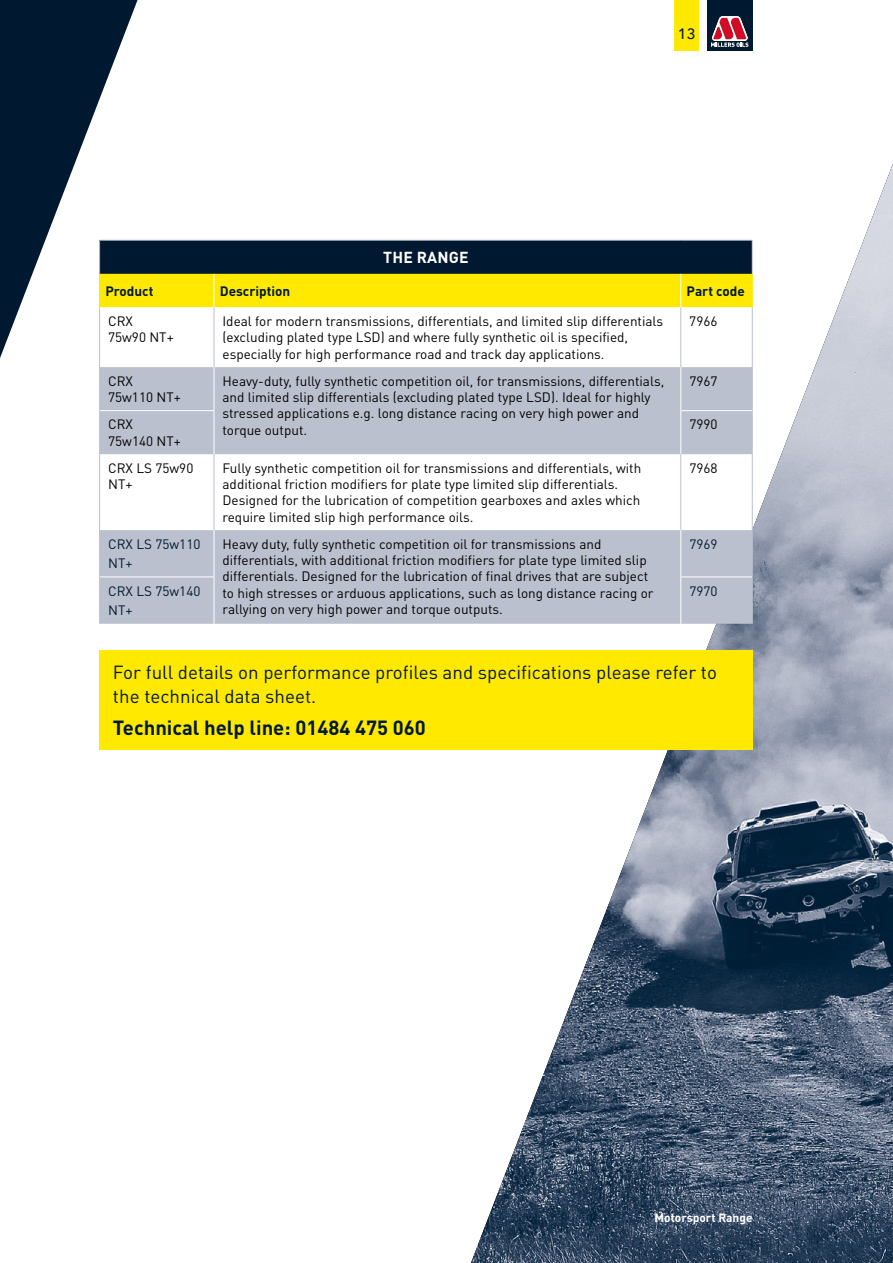
<style>
.page{position:relative;width:893px;height:1263px;background:#fff}
.page>*{position:absolute;margin:0;border:0;box-sizing:border-box;transform-origin:0 0}
.t1{font:700 20.25px "DINOT";color:#001930}
.t2{font:18.75px/24px "DINOT";color:#001930}
.t3{font:700 15.75px "DINOT";letter-spacing:.01em;color:#fff}
.t4{font:500 15px "Avenir Next";color:#001930}
.t5{font:13.5px/16.2px "DINOT";color:#000}
.t6{font:13.5px/19.5px "DINOT";color:#001930}
.t7{font:700 13.5px "DINOT";color:#001930}
.t8{font:700 12px "DINOT";color:#fff}
</style>
<div class="page">
<svg style="left:0;top:0;width:138px;height:358px;fill:#001930"></svg>
<img style="left:471px;top:163px;width:422px;height:1100px">
<div style="left:100px;top:240px;width:652px;height:34px;background:#001930"></div>
<div style="left:100px;top:274px;width:652px;height:33px;background:#ffe900"></div>
<svg style="left:100px;top:307px;width:652px;height:60px"></svg>
<svg style="left:100px;top:367px;width:652px;height:257px;fill:#bbc0ce"></svg>
<hr style="left:214px;top:307px;width:1px;height:60px;background:#bbc0ce">
<hr style="left:680px;top:307px;width:1px;height:60px;background:#bbc0ce">
<hr style="left:99px;top:274px;width:1px;height:33px;background:#ffe900">
<hr style="left:752px;top:274px;width:1px;height:33px;background:#ffe900">
<hr style="left:99px;top:307px;width:1px;height:60px;background:#bbc0ce">
<hr style="left:752px;top:307px;width:1px;height:60px;background:#bbc0ce">
<hr style="left:99px;top:367px;width:1px;height:44px;background:#bbc0ce">
<hr style="left:752px;top:367px;width:1px;height:44px;background:#bbc0ce">
<hr style="left:99px;top:411px;width:1px;height:43px;background:#bbc0ce">
<hr style="left:752px;top:411px;width:1px;height:43px;background:#bbc0ce">
<hr style="left:99px;top:454px;width:1px;height:76px;background:#bbc0ce">
<hr style="left:752px;top:454px;width:1px;height:76px;background:#bbc0ce">
<hr style="left:214px;top:274px;width:1px;height:33px;background:#fff">
<hr style="left:680px;top:274px;width:1px;height:33px;background:#fff">
<hr style="left:99px;top:530px;width:1px;height:47px;background:#bbc0ce">
<hr style="left:752px;top:530px;width:1px;height:47px;background:#bbc0ce">
<hr style="left:99px;top:577px;width:1px;height:47px;background:#bbc0ce">
<hr style="left:752px;top:577px;width:1px;height:47px;background:#bbc0ce">
<hr style="left:214px;top:530px;width:1px;height:47px;background:#fff">
<hr style="left:680px;top:530px;width:1px;height:47px;background:#fff">
<hr style="left:100px;top:577px;width:114px;height:1px;background:#fff">
<hr style="left:214px;top:577px;width:1px;height:47px;background:#fff">
<hr style="left:680px;top:577px;width:72px;height:1px;background:#fff">
<hr style="left:680px;top:577px;width:1px;height:47px;background:#fff">
<hr style="left:214px;top:367px;width:1px;height:43px;background:#fff">
<hr style="left:680px;top:367px;width:1px;height:43px;background:#fff">
<hr style="left:100px;top:410px;width:114px;height:1px;background:#fff">
<hr style="left:214px;top:411px;width:1px;height:43px;background:#fff">
<hr style="left:680px;top:410px;width:72px;height:1px;background:#fff">
<hr style="left:680px;top:411px;width:1px;height:43px;background:#fff">
<hr style="left:99px;top:240px;width:115px;height:1px;background:#bbc0ce">
<hr style="left:99px;top:240px;width:1px;height:34px;background:#bbc0ce">
<hr style="left:214px;top:240px;width:467px;height:1px;background:#bbc0ce">
<hr style="left:681px;top:240px;width:71px;height:1px;background:#bbc0ce">
<hr style="left:752px;top:240px;width:1px;height:34px;background:#bbc0ce">
<hr style="left:214px;top:454px;width:1px;height:76px;background:#bbc0ce">
<hr style="left:680px;top:454px;width:1px;height:76px;background:#bbc0ce">
<div style="left:99px;top:650px;width:654px;height:100px;background:#ffe900"></div>
<div style="left:675px;top:0;width:24px;height:51px;background:#ffe900"></div>
<div style="left:707px;top:0;width:46px;height:51px;background:#001930"></div>
<svg style="left:711px;top:16px;width:37px;height:31px"></svg>
<p class="t3" style="left:383px;top:247px;width:87px">THE RANGE</p>
<p class="t4" style="left:678px;top:21px;width:19px">13</p>
<p class="t7" style="left:105px;top:282px;width:50px">Product</p>
<p class="t7" style="left:220px;top:282px;width:72px">Description</p>
<p class="t7" style="left:687px;top:282px;width:60px">Part code</p>
<p class="t5" style="left:108px;top:313px;width:67px">CRX<br>75w90 NT+</p>
<p class="t5" style="left:222px;top:313px;width:442px">Ideal for modern transmissions, differentials, and limited slip differentials (excluding plated type LSD) and where fully synthetic oil is specified, especially for high performance road and track day applications.</p>
<p class="t5" style="left:689px;top:313px;width:30px">7966</p>
<p class="t5" style="left:108px;top:373px;width:74px">CRX<br>75w110 NT+</p>
<p class="t5" style="left:223px;top:373px;width:443px">Heavy-duty, fully synthetic competition oil, for transmissions, differentials, and limited slip differentials (excluding plated type LSD). Ideal for highly stressed applications e.g. long distance racing on very high power and torque output.</p>
<p class="t5" style="left:689px;top:373px;width:30px">7967</p>
<p class="t5" style="left:108px;top:416px;width:74px">CRX<br>75w140 NT+</p>
<p class="t5" style="left:689px;top:416px;width:30px">7990</p>
<p class="t5" style="left:108px;top:460px;width:87px">CRX LS 75w90<br>NT+</p>
<p class="t5" style="left:223px;top:460px;width:420px">Fully synthetic competition oil for transmissions and differentials, with additional friction modifiers for plate type limited slip differentials.<br>Designed for the lubrication of competition gearboxes and axles which require limited slip high performance oils.</p>
<p class="t5" style="left:689px;top:460px;width:30px">7968</p>
<p class="t6" style="left:108px;top:534px;width:94px">CRX LS 75w110<br>NT+</p>
<p class="t5" style="left:223px;top:536px;width:433px">Heavy duty, fully synthetic competition oil for transmissions and differentials, with additional friction modifiers for plate type limited slip differentials. Designed for the lubrication of final drives that are subject to high stresses or arduous applications, such as long distance racing or rallying on very high power and torque outputs.</p>
<p class="t6" style="left:689px;top:534px;width:30px">7969</p>
<p class="t6" style="left:108px;top:581px;width:94px">CRX LS 75w140<br>NT+</p>
<p class="t6" style="left:689px;top:581px;width:30px">7970</p>
<h2 class="t2" style="left:113px;top:660px;width:605px">For full details on performance profiles and specifications please refer to the technical data sheet.</h2>
<h1 class="t1" style="left:113px;top:715px;width:314px">Technical help line: 01484 475 060</h1>
<p class="t8" style="left:654px;top:1210px;width:100px">Motorsport Range</p>
</div>
